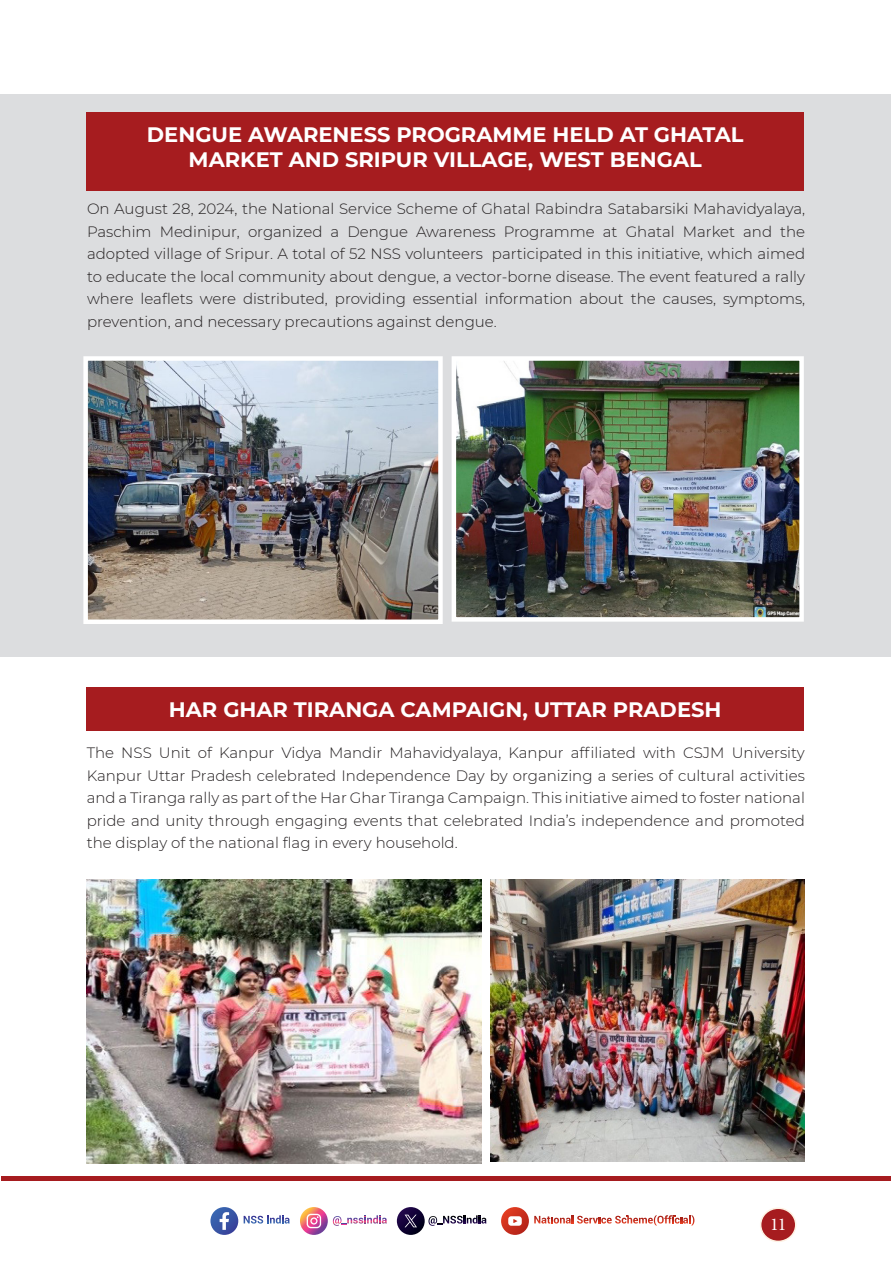
<style>
.page{position:relative;width:891px;height:1269px;background:#fff}
.page>*{position:absolute;margin:0;border:0;box-sizing:border-box;transform-origin:0 0}
.t1{font:100 21px/25.2px "Montserrat";color:#fff;text-align:center}
.t2{font:18px "Minion Pro";color:#fff}
.t3{font:300 15px/22.5px "Montserrat";color:#231f20;text-align:justify}
</style>
<div class="page">
<div style="left:761px;top:1208px;width:35px;height:33px;background:#a61c1f;border-radius:50%"></div>
<div style="left:760px;top:1208px;width:36px;height:34px;border:2px solid #fef2e3;border-radius:50%"></div>
<svg style="left:210px;top:1207px;width:28px;height:28px"></svg>
<svg style="left:220px;top:1212px;width:9px;height:18px"></svg>
<svg style="left:300px;top:1207px;width:28px;height:28px"></svg>
<svg style="left:307px;top:1214px;width:14px;height:14px"></svg>
<svg style="left:397px;top:1207px;width:28px;height:28px"></svg>
<svg style="left:405px;top:1215px;width:12px;height:12px"></svg>
<svg style="left:501px;top:1207px;width:28px;height:28px"></svg>
<svg style="left:508px;top:1216px;width:14px;height:10px"></svg>
<svg style="left:244px;top:1215px;width:46px;height:9px"></svg>
<svg style="left:333px;top:1215px;width:54px;height:11px"></svg>
<svg style="left:428px;top:1215px;width:59px;height:11px"></svg>
<svg style="left:534px;top:1215px;width:160px;height:11px"></svg>
<hr style="left:2px;top:1176px;width:889px;height:4px;background:#a61c1f">
<div style="left:0;top:94px;width:890px;height:563px;background:#dcdddf"></div>
<div style="left:86px;top:112px;width:718px;height:79px;background:#a61c1f"></div>
<img style="left:88px;top:361px;width:350px;height:258px">
<div style="left:83px;top:356px;width:360px;height:268px;border:4px solid #fff"></div>
<img style="left:457px;top:361px;width:342px;height:256px">
<div style="left:452px;top:356px;width:352px;height:266px;border:4px solid #fff"></div>
<div style="left:86px;top:687px;width:718px;height:44px;background:#a61c1f"></div>
<img style="left:86px;top:879px;width:395px;height:285px">
<img style="left:491px;top:879px;width:314px;height:283px">
<p class="t1" style="left:147px;top:121px;width:598px">DENGUE AWARENESS PROGRAMME HELD AT GHATAL<br>MARKET AND SRIPUR VILLAGE, WEST BENGAL</p>
<p class="t3" style="left:87px;top:197px;width:720px">On August 28, 2024, the National Service Scheme of Ghatal Rabindra Satabarsiki Mahavidyalaya, Paschim Medinipur, organized a Dengue Awareness Programme at Ghatal Market and the adopted village of Sripur. A total of 52 NSS volunteers participated in this initiative, which aimed to educate the local community about dengue, a vector-borne disease. The event featured a rally where leaflets were distributed, providing essential information about the causes, symptoms, prevention, and necessary precautions against dengue.</p>
<p class="t1" style="left:169px;top:696px;width:554px">HAR GHAR TIRANGA CAMPAIGN, UTTAR PRADESH</p>
<p class="t3" style="left:87px;top:741px;width:720px">The NSS Unit of Kanpur Vidya Mandir Mahavidyalaya, Kanpur affiliated with CSJM University Kanpur Uttar Pradesh celebrated Independence Day by organizing a series of cultural activities and a Tiranga rally as part of the Har Ghar Tiranga Campaign. This initiative aimed to foster national pride and unity through engaging events that celebrated India’s independence and promoted the display of the national flag in every household.</p>
<p class="t2" style="left:770px;top:1212px;width:18px">11</p>
</div>
